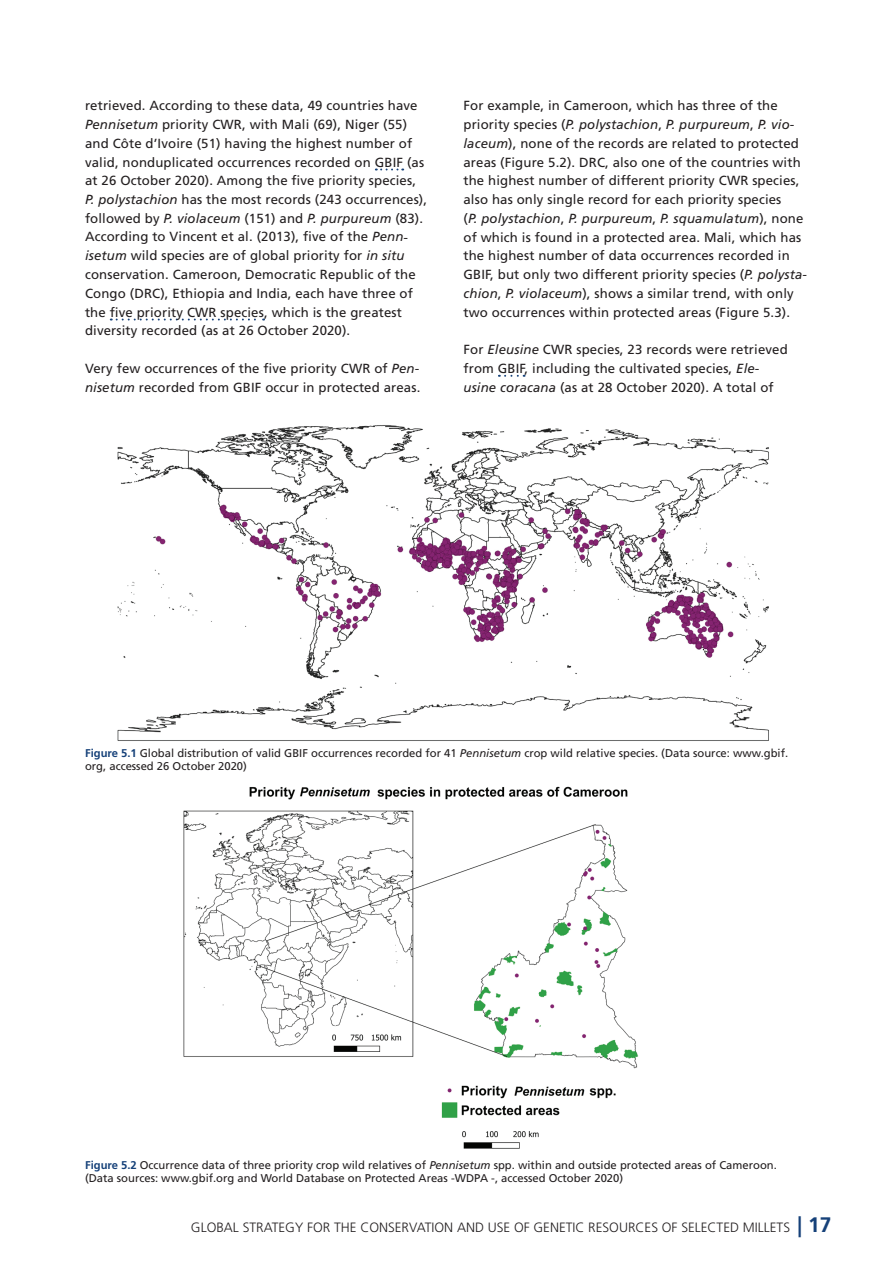
<style>
.page{position:relative;width:893px;height:1263px;background:#fff}
.page>*{position:absolute;margin:0;border:0;box-sizing:border-box;transform-origin:0 0}
.t1{font:300 13.5px "Frutiger LT Std";color:#231f20}
.t2{font:13.2px/18.8px "Frutiger LT Std";letter-spacing:.01em;color:#231f20}
.t3{font:11.25px/13.5px "Frutiger LT Std";color:#231f20}
.s1{font-style:italic}
.s2{font-weight:700;color:#164179}
.s3{font-weight:700;font-size:21px;color:#164179}
</style>
<div class="page">
<svg style="left:499px;top:375px;width:26px;height:2px"></svg>
<svg style="left:376px;top:169px;width:27px;height:1px"></svg>
<svg style="left:111px;top:319px;width:153px;height:1px"></svg>
<img style="left:117px;top:425px;width:652px;height:316px">
<img style="left:183px;top:786px;width:455px;height:363px">
<p class="t2" style="left:85px;top:96px;width:344px">retrieved. According to these data, 49 countries have <span class="s1">Pennisetum</span> priority CWR, with Mali (69), Niger (55) and Côte d’Ivoire (51) having the highest number of valid, nonduplicated occurrences recorded on GBIF (as at 26 October 2020). Among the five priority species, <span class="s1">P. polystachion</span> has the most records (243 occurrences), followed by <span class="s1">P. violaceum</span> (151) and <span class="s1">P. purpureum</span> (83).<br>According to Vincent et al. (2013), five of the <span class="s1">Penn&shy;isetum</span> wild species are of global priority for <span class="s1">in situ </span>conservation. Cameroon, Democratic Republic of the Congo (DRC), Ethiopia and India, each have three of the five priority CWR species, which is the greatest diversity recorded (as at 26 October 2020).</p>
<p class="t2" style="left:85px;top:359px;width:337px">Very few occurrences of the five priority CWR of <span class="s1">Pen&shy;nisetum</span> recorded from GBIF occur in protected areas.</p>
<p class="t2" style="left:463px;top:96px;width:345px">For example, in Cameroon, which has three of the priority species (<span class="s1">P. polystachion</span>, <span class="s1">P. purpureum</span>, <span class="s1">P. vio&shy;laceum</span>), none of the records are related to protected areas (Figure 5.2). DRC, also one of the countries with the highest number of different priority CWR species, also has only single record for each priority species<br>(<span class="s1">P. polystachion</span>, <span class="s1">P. purpureum</span>, <span class="s1">P. squamulatum</span>), none of which is found in a protected area. Mali, which has the highest number of data occurrences recorded in GBIF, but only two different priority species (<span class="s1">P. polysta&shy;chion</span>, <span class="s1">P. violaceum</span>), shows a similar trend, with only two occurrences within protected areas (Figure 5.3).</p>
<p class="t2" style="left:463px;top:340px;width:326px">For <span class="s1">Eleusine</span> CWR species, 23 records were retrieved from GBIF, including the cultivated species, <span class="s1">Ele&shy;usine coracana</span> (as at 28 October 2020). A total of</p>
<p class="t3" style="left:85px;top:746px;width:705px"><span class="s2">Figure 5.1</span> Global distribution of valid GBIF occurrences recorded for 41 <span class="s1">Pennisetum</span> crop wild relative species. (Data source: www.gbif. org, accessed 26 October 2020)</p>
<p class="t3" style="left:85px;top:1158px;width:693px"><span class="s2">Figure 5.2</span> Occurrence data of three priority crop wild relatives of <span class="s1">Pennisetum</span> spp. within and outside protected areas of Cameroon. (Data sources: www.gbif.org and World Database on Protected Areas -WDPA -, accessed October 2020)</p>
<p class="t1" style="left:191px;top:1219px;width:642px">GLOBAL STRATEGY FOR THE CONSERVATION AND USE OF GENETIC RESOURCES OF SELECTED MILLETS <span class="s3">| 17</span></p>
</div>
